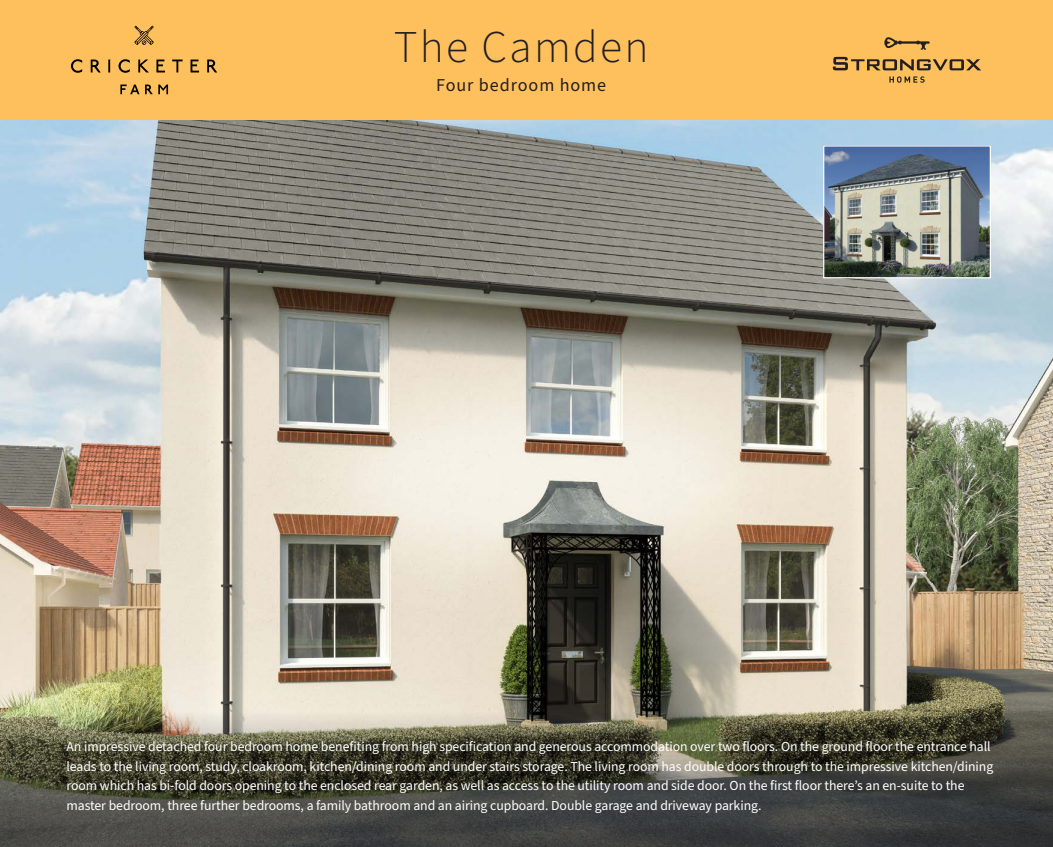
<style>
.page{position:relative;width:1053px;height:847px;background:#fff}
.page>*{position:absolute;margin:0;border:0;box-sizing:border-box;transform-origin:0 0}
.t1{font:300 45.5px "Source Sans Pro";letter-spacing:.05em;color:#231f20}
.t2{font:18.12px "Source Sans Pro";letter-spacing:.05em;color:#231f20}
.House_desc{font:13.75px/19.4px "Source Sans Pro";letter-spacing:-.005em;color:#fff}
</style>
<div class="page">
<img style="left:0;top:119px;width:1052px;height:536px">
<div style="left:0;top:0;width:1052px;height:119px;background:#fdc05d"></div>
<img style="left:0;top:655px;width:1052px;height:192px">
<img style="left:825px;top:147px;width:163px;height:129px">
<div style="left:823px;top:145px;width:167px;height:133px;border:1px solid #fff"></div>
<svg style="left:889px;top:76px;width:35px;height:7px"></svg>
<svg style="left:832px;top:57px;width:149px;height:13px"></svg>
<svg style="left:884px;top:37px;width:45px;height:13px"></svg>
<svg style="left:134px;top:26px;width:20px;height:19px"></svg>
<svg style="left:71px;top:59px;width:11px;height:14px"></svg>
<svg style="left:91px;top:60px;width:10px;height:12px"></svg>
<svg style="left:108px;top:60px;width:2px;height:12px"></svg>
<svg style="left:118px;top:59px;width:12px;height:14px"></svg>
<svg style="left:138px;top:60px;width:11px;height:12px"></svg>
<svg style="left:156px;top:60px;width:9px;height:12px"></svg>
<svg style="left:172px;top:60px;width:10px;height:12px"></svg>
<svg style="left:190px;top:60px;width:9px;height:12px"></svg>
<svg style="left:207px;top:60px;width:10px;height:12px"></svg>
<svg style="left:120px;top:85px;width:19px;height:9px"></svg>
<svg style="left:145px;top:85px;width:23px;height:9px"></svg>
<p class="t1" style="left:394px;top:17px;width:256px">The Camden</p>
<p class="t2" style="left:436px;top:73px;width:172px">Four bedroom home</p>
<p class="House_desc" style="left:66px;top:738px;width:928px">An impressive detached four bedroom home benefiting from high specification and generous accommodation over two floors. On the ground floor the entrance hall leads to the living room, study, cloakroom, kitchen/dining room and under stairs storage. The living room has double doors through to the impressive kitchen/dining room which has bi-fold doors opening to the enclosed rear garden, as well as access to the utility room and side door. On the first floor there’s an en-suite to the master bedroom, three further bedrooms, a family bathroom and an airing cupboard. Double garage and driveway parking.</p>
</div>
